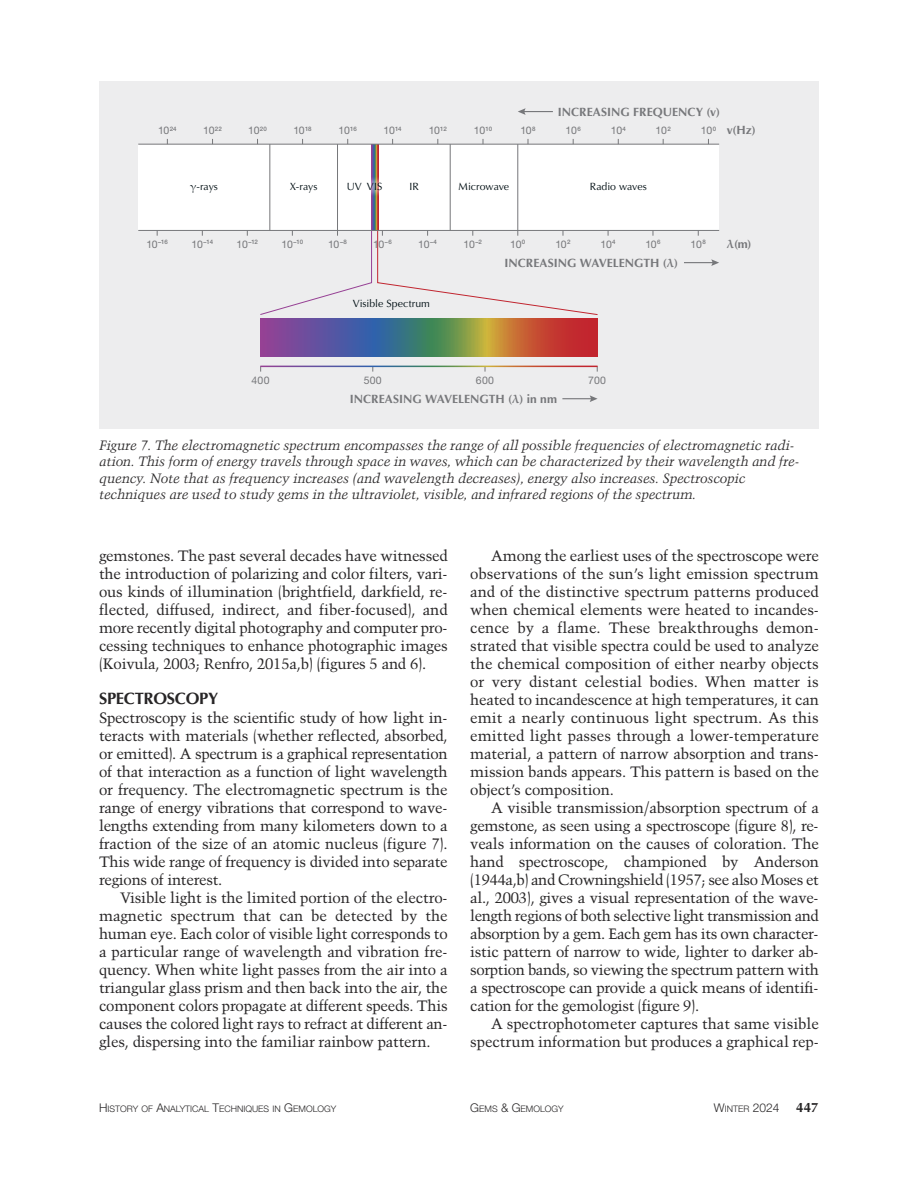
<style>
.page{position:relative;width:918px;height:1188px;background:#fff}
.page>*{position:absolute;margin:0;border:0;box-sizing:border-box;transform-origin:0 0}
.t1{font:700 16.5px "Optima LT Std";letter-spacing:-.015em;color:#272526}
.t2{font:15px/18px "Trump Mediaeval LT Std";letter-spacing:-.015em;color:#272526;text-align:justify}
.t3{font:italic 13.5px/16.5px "Trump Mediaeval LT Std";letter-spacing:-.015em;color:#272526}
.t4{font:700 12px "Optima LT Std";color:#76777a}
.t5{font:300 12px "Helvetica Neue LT Std";color:#272526}
.t6{font:10.5px "Helvetica Neue LT Std";letter-spacing:-.03em;color:#76777a}
.t7{font:10.5px "Optima LT Std";letter-spacing:.005em;color:#000e13}
.t8{font:300 9px "Helvetica Neue LT Std";color:#272526}
.t9{font:500 6.15px "Helvetica Neue LT Std";letter-spacing:-.035em;color:#76777a}
.s1{font-weight:400;font-size:10.5px}
.s2{font-family:"Palatino"}
.s3{font-size:12px}
.s4{font-size:9px}
.s5{font-family:"Optima LT Std";font-weight:700;font-size:13.5px}
</style>
<div class="page">
<div style="left:99px;top:81px;width:720px;height:348px;background:#ededee"></div>
<div style="left:138px;top:144px;width:581px;height:86px;background:#fff"></div>
<svg style="left:260px;top:318px;width:338px;height:38px;background:#806368"></svg>
<svg style="left:371px;top:145px;width:7px;height:85px"></svg>
<hr style="left:138px;top:230px;width:581px;height:1px;background:#76777a">
<hr style="left:138px;top:144px;width:581px;height:1px;background:#76777a">
<hr style="left:269px;top:144px;width:1px;height:86px;background:#76777a">
<hr style="left:337px;top:144px;width:1px;height:86px;background:#76777a">
<hr style="left:450px;top:144px;width:1px;height:86px;background:#76777a">
<hr style="left:517px;top:144px;width:1px;height:86px;background:#76777a">
<svg style="left:260px;top:231px;width:338px;height:84px"></svg>
<img style="left:371px;top:175px;width:8px;height:2px">
<img style="left:371px;top:177px;width:8px;height:21px">
<hr style="left:260px;top:366px;width:338px;height:1px;background:#fff">
<hr style="left:523px;top:111px;width:30px;height:1px;background:#76777a">
<svg style="left:518px;top:108px;width:8px;height:7px"></svg>
<hr style="left:684px;top:262px;width:30px;height:1px;background:#76777a">
<svg style="left:711px;top:259px;width:8px;height:7px"></svg>
<hr style="left:562px;top:398px;width:30px;height:1px;background:#76777a">
<svg style="left:590px;top:395px;width:8px;height:7px"></svg>
<p class="t6" style="left:158px;top:125px;width:20px">10<sup>24</sup></p>
<p class="t4" style="left:558px;top:107px;width:164px">INCREASING FREQUENCY (v)</p>
<p class="t6" style="left:203px;top:125px;width:20px">10<sup>22</sup></p>
<p class="t6" style="left:248px;top:125px;width:20px">10<sup>20</sup></p>
<p class="t6" style="left:339px;top:125px;width:20px">10<sup>16</sup></p>
<p class="t6" style="left:384px;top:125px;width:20px">10<sup>14</sup></p>
<p class="t6" style="left:429px;top:125px;width:20px">10<sup>12</sup></p>
<p class="t6" style="left:520px;top:125px;width:17px">10<sup>8</sup></p>
<p class="t6" style="left:566px;top:125px;width:17px">10<sup>6</sup></p>
<p class="t6" style="left:611px;top:125px;width:17px">10<sup>4</sup></p>
<p class="t6" style="left:656px;top:125px;width:17px">10<sup>2</sup></p>
<p class="t6" style="left:701px;top:125px;width:17px">10<sup>0</sup></p>
<p class="t6" style="left:293px;top:125px;width:20px">10<sup>18</sup></p>
<p class="t6" style="left:474px;top:125px;width:20px">10<sup>10</sup></p>
<p class="t4" style="left:727px;top:126px;width:31px">v(Hz)</p>
<p class="t9" style="left:146px;top:238px;width:23px"><span class="s1">10</span>–16</p>
<p class="t7" style="left:190px;top:180px;width:29px"><span class="s2">γ</span>-rays</p>
<p class="t7" style="left:290px;top:180px;width:29px">X-rays</p>
<p class="t7" style="left:347px;top:180px;width:17px">UV</p>
<p class="t7" style="left:409px;top:180px;width:11px">IR</p>
<p class="t7" style="left:459px;top:180px;width:52px">Microwave</p>
<p class="t7" style="left:590px;top:180px;width:59px">Radio waves</p>
<p class="t7" style="left:367px;top:180px;width:17px">VIS</p>
<p class="t9" style="left:192px;top:238px;width:23px"><span class="s1">10</span>–14</p>
<p class="t9" style="left:237px;top:238px;width:23px"><span class="s1">10</span>–12</p>
<p class="t9" style="left:282px;top:238px;width:23px"><span class="s1">10</span>–10</p>
<p class="t6" style="left:328px;top:238px;width:20px">10<sup>–8</sup></p>
<p class="t6" style="left:373px;top:238px;width:20px">10<sup>–6</sup></p>
<p class="t6" style="left:418px;top:238px;width:20px">10<sup>–4</sup></p>
<p class="t6" style="left:464px;top:238px;width:20px">10<sup>–2</sup></p>
<p class="t6" style="left:510px;top:238px;width:17px">10<sup>0</sup></p>
<p class="t6" style="left:555px;top:238px;width:17px">10<sup>2</sup></p>
<p class="t6" style="left:601px;top:238px;width:17px">10<sup>4</sup></p>
<p class="t6" style="left:645px;top:238px;width:17px">10<sup>6</sup></p>
<p class="t6" style="left:691px;top:238px;width:17px">10<sup>8</sup></p>
<p class="t7" style="left:353px;top:297px;width:79px">Visible Spectrum</p>
<p class="t4" style="left:504px;top:258px;width:175px">INCREASING WAVELENGTH (<span class="s2">λ</span>)</p>
<p class="t4" style="left:727px;top:239px;width:26px"><span class="s2">λ</span>(m)</p>
<p class="t6" style="left:252px;top:374px;width:20px">400</p>
<p class="t6" style="left:364px;top:374px;width:20px">500</p>
<p class="t6" style="left:476px;top:374px;width:20px">600</p>
<p class="t6" style="left:588px;top:374px;width:19px">700</p>
<p class="t4" style="left:350px;top:395px;width:209px">INCREASING WAVELENGTH (<span class="s2">λ</span>) in nm</p>
<p class="t3" style="left:99px;top:438px;width:702px">Figure 7. The electromagnetic spectrum encompasses the range of all possible frequencies of electromagnetic radi&shy;ation. This form of energy travels through space in waves, which can be characterized by their wavelength and fre&shy;quency. Note that as frequency increases (and wavelength decreases), energy also increases. Spectroscopic techniques are used to study gems in the ultraviolet, visible, and infrared regions of the spectrum.</p>
<p class="t2" style="left:99px;top:548px;width:350px">gemstones. The past several decades have witnessed the introduction of polarizing and color filters, vari&shy;ous kinds of illumination (brightfield, darkfield, re&shy;flected, diffused, indirect, and fiber-focused), and more recently digital photography and computer pro&shy;cessing techniques to enhance photographic images (Koivula, 2003; Renfro, 2015a,b) (figures 5 and 6).</p>
<p class="t1" style="left:99px;top:689px;width:121px">SPECTROSCOPY</p>
<p class="t2" style="left:99px;top:710px;width:350px">Spectroscopy is the scientific study of how light in&shy;teracts with materials (whether reflected, absorbed, or emitted). A spectrum is a graphical representation of that interaction as a function of light wavelength or frequency. The electromagnetic spectrum is the range of energy vibrations that correspond to wave&shy;lengths extending from many kilometers down to a fraction of the size of an atomic nucleus (figure 7).<br>This wide range of frequency is divided into separate regions of interest.</p>
<p class="t2" style="left:99px;top:890px;width:350px;text-indent:21px">Visible light is the limited portion of the electro&shy;magnetic spectrum that can be detected by the human eye. Each color of visible light corresponds to a particular range of wavelength and vibration fre&shy;quency. When white light passes from the air into a triangular glass prism and then back into the air, the component colors propagate at different speeds. This causes the colored light rays to refract at different an&shy;gles, dispersing into the familiar rainbow pattern.</p>
<p class="t2" style="left:470px;top:548px;width:350px;text-indent:21px">Among the earliest uses of the spectroscope were observations of the sun’s light emission spectrum and of the distinctive spectrum patterns produced when chemical elements were heated to incandes&shy;cence by a flame. These breakthroughs demon&shy;strated that visible spectra could be used to analyze the chemical composition of either nearby objects or very distant celestial bodies. When matter is heated to incandescence at high temperatures, it can emit a nearly continuous light spectrum. As this emitted light passes through a lower-temperature material, a pattern of narrow absorption and trans&shy;mission bands appears. This pattern is based on the object’s composition.</p>
<p class="t2" style="left:470px;top:800px;width:350px;text-indent:21px">A visible transmission/absorption spectrum of a gemstone, as seen using a spectroscope (figure 8), re&shy;veals information on the causes of coloration. The hand spectroscope, championed by Anderson (1944a,b) and Crowningshield (1957; see also Moses et al., 2003), gives a visual representation of the wave&shy;length regions of both selective light transmission and absorption by a gem. Each gem has its own character&shy;istic pattern of narrow to wide, lighter to darker ab&shy;sorption bands, so viewing the spectrum pattern with a spectroscope can provide a quick means of identifi&shy;cation for the gemologist (figure 9).</p>
<p class="t2" style="left:470px;top:1016px;width:350px;text-align:right">A spectrophotometer captures that same visible spectrum information but produces a graphical rep-</p>
<p class="t8" style="left:99px;top:1104px;width:239px"><span class="s3">H</span>ISTORY OF <span class="s3">A</span>NALYTICAL <span class="s3">T</span>ECHNIQUES IN <span class="s3">G</span>EMOLOGY</p>
<p class="t8" style="left:470px;top:1104px;width:95px"><span class="s3">G</span>EMS <span class="s3">&amp; G</span>EMOLOGY</p>
<p class="t5" style="left:714px;top:1101px;width:106px">W<span class="s4">INTER</span> 2024 <span class="s5">447</span></p>
</div>
